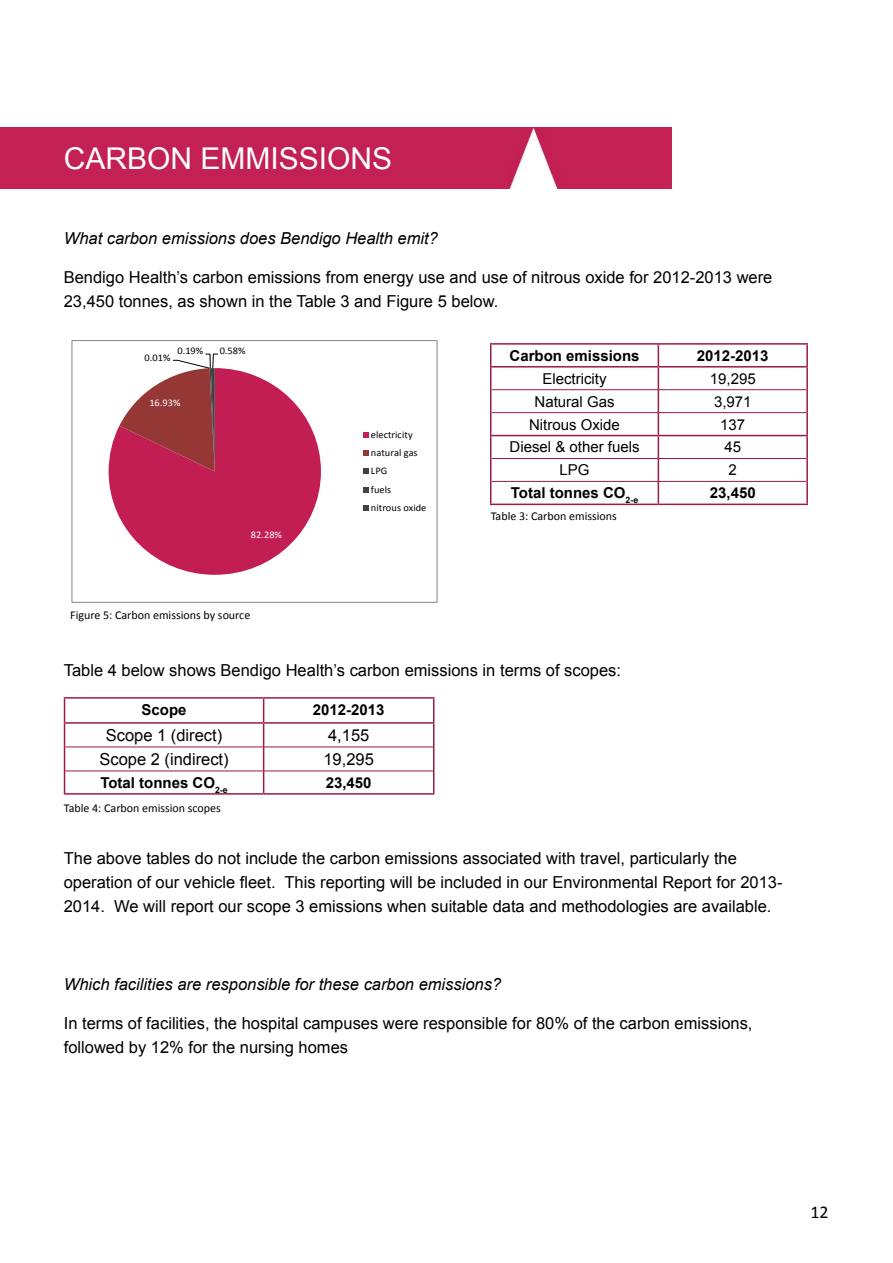
<style>
.page{position:relative;width:893px;height:1263px;background:#fff}
.page>*{position:absolute;margin:0;border:0;box-sizing:border-box;transform-origin:0 0}
.t1{font:30px "Arial";color:#fff}
.t2{font:18px "Calibri";color:#000}
.t3{font:16.5px/24px "Arial";color:#000}
.t4{font:italic 16.5px "Arial";color:#000}
.t5{font:700 15px "Arial";color:#000}
.t6{font:15px "Arial";color:#000}
.t7{font:12px "Calibri";color:#000}
.t8{font:10.05px/18.3px "Calibri";color:#000}
.t9{font:10.05px "Calibri";color:#fff}
</style>
<div class="page">
<div style="left:0;top:127px;width:672px;height:61px;background:#c32055"></div>
<hr style="left:490px;top:366px;width:168px;height:2px;background:#9c1b43">
<hr style="left:658px;top:366px;width:150px;height:2px;background:#9c1b43">
<hr style="left:490px;top:435px;width:168px;height:1px;background:#9c1b43">
<hr style="left:658px;top:435px;width:150px;height:1px;background:#9c1b43">
<svg style="left:658px;top:345px;width:1px;height:159px"></svg>
<hr style="left:491px;top:389px;width:167px;height:1px;background:#9c1b43">
<hr style="left:658px;top:389px;width:148px;height:1px;background:#9c1b43">
<hr style="left:491px;top:412px;width:167px;height:1px;background:#9c1b43">
<hr style="left:658px;top:412px;width:148px;height:1px;background:#9c1b43">
<hr style="left:491px;top:458px;width:167px;height:1px;background:#9c1b43">
<hr style="left:658px;top:458px;width:148px;height:1px;background:#9c1b43">
<hr style="left:491px;top:481px;width:167px;height:1px;background:#9c1b43">
<hr style="left:658px;top:481px;width:148px;height:1px;background:#9c1b43">
<hr style="left:490px;top:343px;width:168px;height:2px;background:#9c1b43">
<hr style="left:658px;top:343px;width:150px;height:2px;background:#9c1b43">
<hr style="left:806px;top:345px;width:2px;height:21px;background:#9c1b43">
<hr style="left:806px;top:368px;width:2px;height:22px;background:#9c1b43">
<hr style="left:806px;top:390px;width:2px;height:23px;background:#9c1b43">
<hr style="left:806px;top:413px;width:2px;height:22px;background:#9c1b43">
<hr style="left:806px;top:436px;width:2px;height:22px;background:#9c1b43">
<hr style="left:806px;top:458px;width:2px;height:23px;background:#9c1b43">
<svg style="left:490px;top:345px;width:1px;height:159px"></svg>
<hr style="left:806px;top:481px;width:2px;height:23px;background:#9c1b43">
<hr style="left:490px;top:504px;width:168px;height:1px;background:#9c1b43">
<hr style="left:658px;top:504px;width:150px;height:1px;background:#9c1b43">
<hr style="left:65px;top:747px;width:199px;height:1px;background:#9c1b43">
<hr style="left:264px;top:747px;width:169px;height:1px;background:#9c1b43">
<hr style="left:65px;top:771px;width:199px;height:1px;background:#9c1b43">
<hr style="left:264px;top:771px;width:169px;height:1px;background:#9c1b43">
<hr style="left:64px;top:793px;width:200px;height:2px;background:#9c1b43">
<hr style="left:264px;top:793px;width:170px;height:2px;background:#9c1b43">
<hr style="left:64px;top:697px;width:200px;height:2px;background:#9c1b43">
<svg style="left:64px;top:699px;width:1px;height:94px"></svg>
<hr style="left:64px;top:722px;width:200px;height:2px;background:#9c1b43">
<hr style="left:264px;top:697px;width:170px;height:2px;background:#9c1b43">
<svg style="left:263px;top:699px;width:1px;height:94px"></svg>
<svg style="left:433px;top:699px;width:1px;height:94px"></svg>
<hr style="left:264px;top:722px;width:170px;height:2px;background:#9c1b43">
<svg style="left:109px;top:353px;width:212px;height:222px"></svg>
<svg style="left:363px;top:432px;width:5px;height:6px"></svg>
<svg style="left:363px;top:450px;width:5px;height:6px"></svg>
<svg style="left:363px;top:469px;width:5px;height:5px"></svg>
<svg style="left:363px;top:487px;width:5px;height:6px"></svg>
<svg style="left:363px;top:505px;width:5px;height:6px"></svg>
<div style="left:72px;top:340px;width:365px;height:263px;border:1px solid #868686"></div>
<h1 class="t1" style="left:64px;top:139px;width:330px">CARBON EMMISSIONS</h1>
<p class="t4" style="left:64px;top:228px;width:376px">What carbon emissions does Bendigo Health emit?</p>
<p class="t3" style="left:64px;top:265px;width:710px">Bendigo Health’s carbon emissions from energy use and use of nitrous oxide for 2012-2013 were<br>23,450 tonnes, as shown in the Table 3 and Figure 5 below.</p>
<p class="t5" style="left:509px;top:345px;width:132px">Carbon emissions</p>
<p class="t5" style="left:697px;top:345px;width:73px">2012-2013</p>
<p class="t6" style="left:542px;top:369px;width:66px">Electricity</p>
<p class="t6" style="left:710px;top:369px;width:47px">19,295</p>
<p class="t6" style="left:534px;top:392px;width:82px">Natural Gas</p>
<p class="t6" style="left:714px;top:392px;width:39px">3,971</p>
<p class="t6" style="left:529px;top:414px;width:92px">Nitrous Oxide</p>
<p class="t6" style="left:720px;top:414px;width:27px">137</p>
<p class="t6" style="left:509px;top:437px;width:132px">Diesel &amp; other fuels</p>
<p class="t6" style="left:724px;top:437px;width:18px">45</p>
<p class="t6" style="left:559px;top:460px;width:32px">LPG</p>
<p class="t6" style="left:729px;top:460px;width:10px">2</p>
<p class="t5" style="left:511px;top:483px;width:129px">Total tonnes CO<sub>2-e</sub></p>
<p class="t5" style="left:710px;top:483px;width:47px">23,450</p>
<p class="t8" style="left:177px;top:341px;width:27px">0.19%</p>
<p class="t8" style="left:220px;top:341px;width:27px">0.58%</p>
<p class="t8" style="left:145px;top:348px;width:27px">0.01%</p>
<p class="t9" style="left:149px;top:396px;width:33px">16.93%</p>
<p class="t8" style="left:371px;top:425px;width:57px">electricity natural gas<br>LPG<br>fuels<br>nitrous oxide</p>
<p class="t7" style="left:491px;top:509px;width:128px">Table 3: Carbon emissions</p>
<p class="t9" style="left:251px;top:528px;width:33px">82.28%</p>
<p class="t7" style="left:70px;top:608px;width:182px">Figure 5: Carbon emissions by source</p>
<p class="t3" style="left:64px;top:658px;width:559px">Table 4 below shows Bendigo Health’s carbon emissions in terms of scopes:</p>
<p class="t5" style="left:142px;top:699px;width:47px">Scope</p>
<p class="t5" style="left:313px;top:699px;width:73px">2012-2013</p>
<p class="t3" style="left:106px;top:723px;width:118px">Scope 1 (direct)</p>
<p class="t3" style="left:328px;top:723px;width:43px">4,155</p>
<p class="t3" style="left:99px;top:747px;width:131px">Scope 2 (indirect)</p>
<p class="t3" style="left:323px;top:747px;width:52px">19,295</p>
<p class="t5" style="left:100px;top:773px;width:129px">Total tonnes CO<sub>2-e</sub></p>
<p class="t5" style="left:326px;top:773px;width:47px">23,450</p>
<p class="t7" style="left:64px;top:801px;width:159px">Table 4: Carbon emission scopes</p>
<p class="t3" style="left:64px;top:846px;width:720px">The above tables do not include the carbon emissions associated with travel, particularly the operation of our vehicle fleet. This reporting will be included in our Environmental Report for 2013-<br>2014. We will report our scope 3 emissions when suitable data and methodologies are available.</p>
<p class="t4" style="left:64px;top:973px;width:439px">Which facilities are responsible for these carbon emissions?</p>
<p class="t3" style="left:64px;top:1011px;width:690px">In terms of facilities, the hospital campuses were responsible for 80% of the carbon emissions, followed by 12% for the nursing homes</p>
<p class="t2" style="left:810px;top:1201px;width:20px">12</p>
</div>
